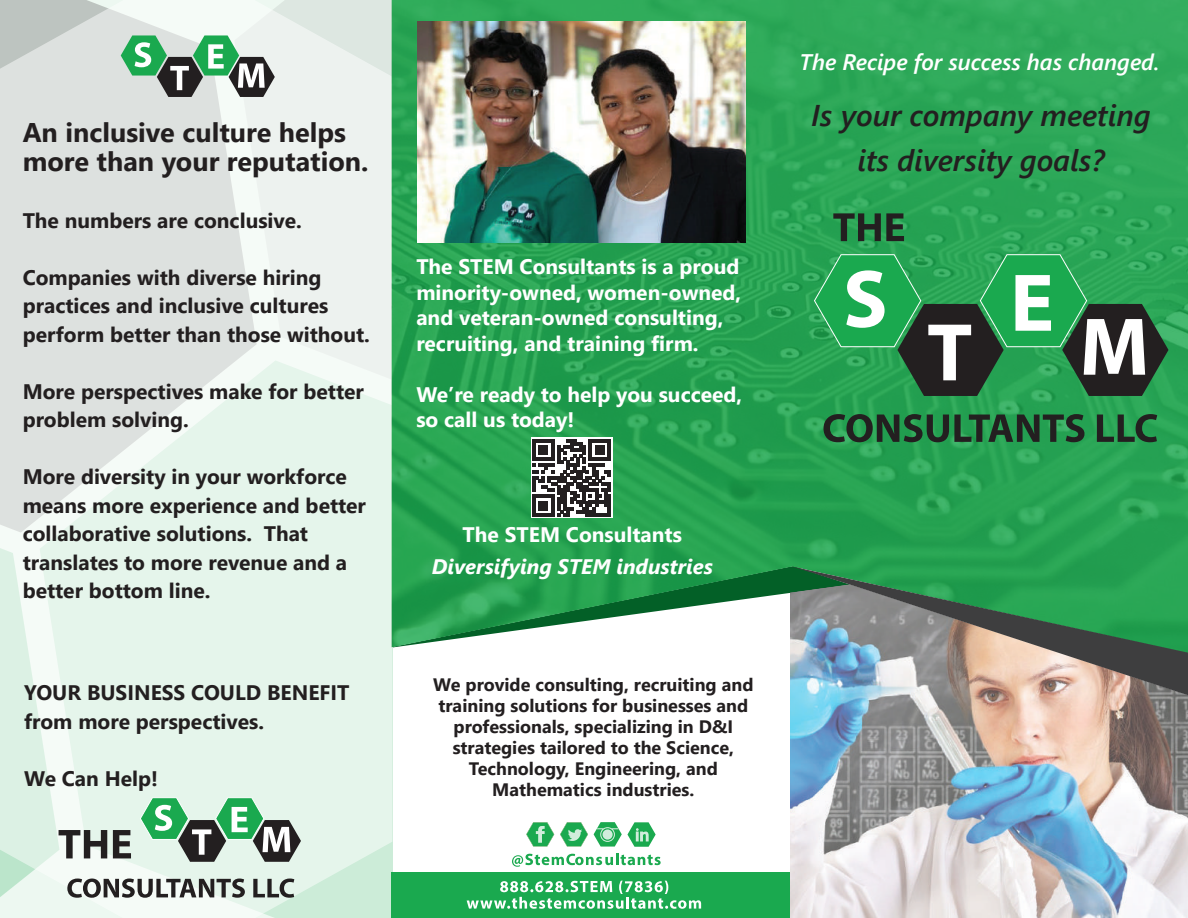
<style>
.page{position:relative;width:1188px;height:918px;background:#fff}
.page>*{position:absolute;margin:0;border:0;box-sizing:border-box;transform-origin:0 0}
.t1{font:italic 600 30px/45px "Segoe UI";color:#231f20;text-align:center}
.t2{font:700 27px/28.5px "Segoe UI";color:#231f20}
.t3{font:italic 600 22.5px "Segoe UI";color:#fff}
.t4{font:700 21px/28.5px "Segoe UI";color:#231f20}
.t5{font:700 21px/25.5px "Segoe UI";color:#fff}
.t6{font:italic 700 21px "Segoe UI";color:#fff}
.t7{font:700 18px/21px "Segoe UI";color:#231f20;text-align:center}
</style>
<div class="page">
<svg style="left:0;top:0;width:392px;height:918px"></svg>
<svg style="left:121px;top:35px;width:154px;height:62px"></svg>
<img style="left:391px;top:0;width:797px;height:653px">
<svg style="left:512px;top:853px;width:149px;height:14px"></svg>
<svg style="left:560px;top:822px;width:28px;height:25px"></svg>
<svg style="left:526px;top:822px;width:28px;height:25px"></svg>
<svg style="left:594px;top:822px;width:62px;height:25px"></svg>
<img style="left:790px;top:584px;width:398px;height:334px">
<div style="left:392px;top:872px;width:398px;height:46px;background:#1aa94f"></div>
<svg style="left:467px;top:881px;width:234px;height:28px"></svg>
<img style="left:792px;top:567px;width:396px;height:133px">
<svg style="left:824px;top:414px;width:261px;height:28px"></svg>
<svg style="left:1097px;top:414px;width:60px;height:28px"></svg>
<svg style="left:833px;top:213px;width:71px;height:28px"></svg>
<svg style="left:813px;top:254px;width:356px;height:142px"></svg>
<img style="left:417px;top:21px;width:329px;height:221px">
<div style="left:531px;top:437px;width:82px;height:81px;background:linear-gradient(to bottom,#fff,#fff)"></div>
<svg style="left:0;top:445px;width:301px;height:473px"></svg>
<svg style="left:532px;top:439px;width:79px;height:77px"></svg>
<p class="t2" style="left:23px;top:116px;width:347px">An inclusive culture helps more than your reputation.</p>
<p class="t4" style="left:23px;top:205px;width:281px">The numbers are conclusive.</p>
<p class="t4" style="left:23px;top:262px;width:349px">Companies with diverse hiring practices and inclusive cultures perform better than those without.</p>
<p class="t4" style="left:23px;top:376px;width:343px">More perspectives make for better problem solving.</p>
<p class="t4" style="left:23px;top:461px;width:345px">More diversity in your workforce means more experience and better collaborative solutions. That translates to more revenue and a better bottom line.</p>
<p class="t4" style="left:24px;top:677px;width:327px">YOUR BUSINESS COULD BENEFIT from more perspectives.</p>
<p class="t4" style="left:24px;top:762px;width:135px">We Can Help!</p>
<p class="t5" style="left:416px;top:253px;width:326px">The STEM Consultants is a proud minority-owned, women-owned, and veteran-owned consulting, recruiting, and training firm.</p>
<p class="t5" style="left:416px;top:380px;width:327px">We’re ready to help you succeed, so call us today!</p>
<p class="t5" style="left:463px;top:521px;width:221px">The STEM Consultants</p>
<p class="t6" style="left:432px;top:547px;width:283px">Diversifying STEM industries</p>
<p class="t7" style="left:433px;top:672px;width:322px">We provide consulting, recruiting and training solutions for businesses and professionals, specializing in D&amp;I strategies tailored to the Science, Technology, Engineering, and Mathematics industries.</p>
<p class="t3" style="left:800px;top:40px;width:362px">The Recipe for success has changed.</p>
<h1 class="t1" style="left:811px;top:88px;width:341px">Is your company meeting its diversity goals?</h1>
</div>
